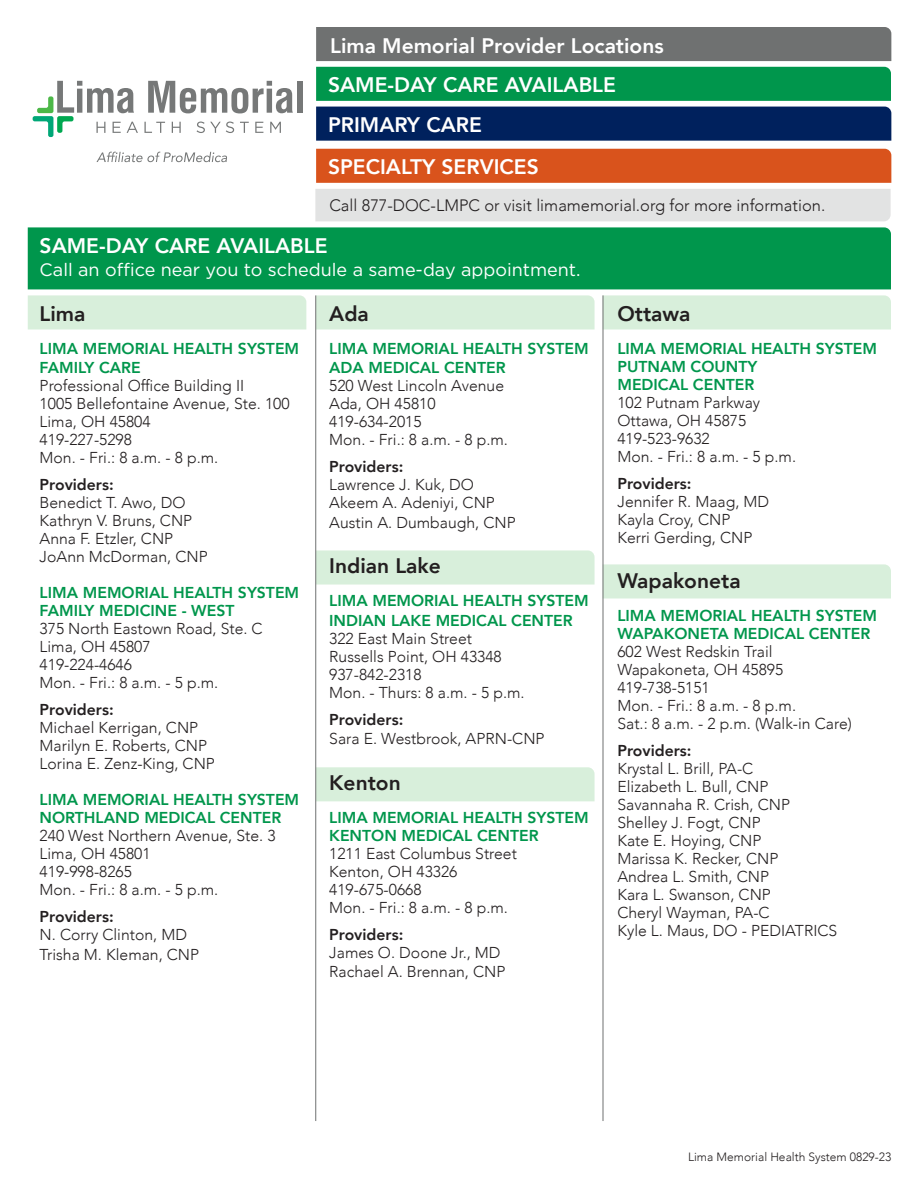
<style>
.page{position:relative;width:918px;height:1188px;background:#fff}
.page>*{position:absolute;margin:0;border:0;box-sizing:border-box;transform-origin:0 0}
.t1{font:800 21px/39.8px "Avenir";color:#fff}
.t2{font:800 21px "Avenir";color:#231f20}
.t3{font:18px "Gotham";color:#fff}
.t4{font:300 16.5px "Avenir";color:#231f20}
.t5{font:300 15.75px/18px "Avenir";color:#231f20}
.t6{font:800 15.75px/18px "Avenir";color:#00964c}
.t7{font:800 15.75px "Avenir";color:#231f20}
.t8{font:300 12px "Avenir";color:#231f20}
</style>
<div class="page">
<div style="left:316px;top:27px;width:575px;height:34px;background:#6f7171"></div>
<div style="left:28px;top:227px;width:863px;height:62px;background:#00964c"></div>
<div style="left:28px;top:295px;width:278px;height:35px;background:#d8efdb"></div>
<div style="left:604px;top:295px;width:287px;height:35px;background:#d8efdb"></div>
<div style="left:604px;top:564px;width:287px;height:35px;background:#d8efdb"></div>
<div style="left:316px;top:550px;width:279px;height:35px;background:#d8efdb"></div>
<div style="left:316px;top:767px;width:279px;height:34px;background:#d8efdb"></div>
<div style="left:316px;top:295px;width:279px;height:35px;background:#d8efdb"></div>
<hr style="left:315px;top:295px;width:1px;height:826px;background:#6f7171">
<hr style="left:603px;top:295px;width:1px;height:826px;background:#6f7171">
<div style="left:316px;top:67px;width:575px;height:34px;background:#00964c"></div>
<div style="left:316px;top:107px;width:575px;height:34px;background:#00215d"></div>
<div style="left:316px;top:149px;width:575px;height:34px;background:#d9531c"></div>
<div style="left:315px;top:189px;width:576px;height:32px;background:#e2e3e3"></div>
<svg style="left:148px;top:81px;width:145px;height:32px"></svg>
<div style="left:297px;top:81px;width:6px;height:32px;background:#767878"></div>
<svg style="left:33px;top:81px;width:105px;height:56px"></svg>
<svg style="left:144px;top:122px;width:21px;height:11px"></svg>
<svg style="left:172px;top:122px;width:9px;height:11px"></svg>
<svg style="left:197px;top:122px;width:37px;height:11px"></svg>
<svg style="left:240px;top:122px;width:9px;height:11px"></svg>
<svg style="left:255px;top:122px;width:8px;height:11px"></svg>
<svg style="left:270px;top:122px;width:11px;height:11px"></svg>
<svg style="left:96px;top:152px;width:131px;height:10px"></svg>
<h1 class="t1" style="left:330px;top:25px;width:335px">Lima Memorial Provider Locations</h1>
<h1 class="t1" style="left:328px;top:65px;width:290px">SAME-DAY CARE AVAILABLE<br>PRIMARY CARE</h1>
<h1 class="t1" style="left:328px;top:147px;width:212px">SPECIALTY SERVICES</h1>
<p class="t4" style="left:329px;top:195px;width:497px">Call 877-DOC-LMPC or visit limamemorial.org for more information.</p>
<h1 class="t1" style="left:40px;top:226px;width:290px">SAME-DAY CARE AVAILABLE</h1>
<p class="t3" style="left:40px;top:258px;width:543px">Call an office near you to schedule a same-day appointment.</p>
<h1 class="t2" style="left:40px;top:297px;width:47px">Lima</h1>
<p class="t6" style="left:40px;top:339px;width:261px;line-height:19.5px">LIMA MEMORIAL HEALTH SYSTEM<br>FAMILY CARE</p>
<p class="t5" style="left:40px;top:377px;width:251px">Professional Office Building II<br>1005 Bellefontaine Avenue, Ste. 100<br>Lima, OH 45804<br>419-227-5298<br>Mon. - Fri.: 8 a.m. - 8 p.m.</p>
<p class="t7" style="left:40px;top:473px;width:76px">Providers:</p>
<p class="t5" style="left:40px;top:494px;width:170px">Benedict T. Awo, DO<br>Kathryn V. Bruns, CNP<br>Anna F. Etzler, CNP<br>JoAnn McDorman, CNP</p>
<p class="t6" style="left:40px;top:584px;width:261px">LIMA MEMORIAL HEALTH SYSTEM<br>FAMILY MEDICINE - WEST</p>
<p class="t5" style="left:40px;top:620px;width:225px">375 North Eastown Road, Ste. C<br>Lima, OH 45807<br>419-224-4646<br>Mon. - Fri.: 8 a.m. - 5 p.m.</p>
<p class="t7" style="left:40px;top:698px;width:76px">Providers:</p>
<p class="t5" style="left:40px;top:719px;width:177px">Michael Kerrigan, CNP<br>Marilyn E. Roberts, CNP<br>Lorina E. Zenz-King, CNP</p>
<p class="t6" style="left:40px;top:791px;width:261px">LIMA MEMORIAL HEALTH SYSTEM<br>NORTHLAND MEDICAL CENTER</p>
<p class="t5" style="left:40px;top:827px;width:237px">240 West Northern Avenue, Ste. 3<br>Lima, OH 45801<br>419-998-8265<br>Mon. - Fri.: 8 a.m. - 5 p.m.</p>
<p class="t7" style="left:40px;top:905px;width:76px">Providers:</p>
<p class="t5" style="left:40px;top:925px;width:161px;line-height:19.5px">N. Corry Clinton, MD<br>Trisha M. Kleman, CNP</p>
<h1 class="t2" style="left:329px;top:297px;width:41px">Ada</h1>
<p class="t6" style="left:329px;top:339px;width:261px;line-height:19.5px">LIMA MEMORIAL HEALTH SYSTEM<br>ADA MEDICAL CENTER</p>
<p class="t5" style="left:329px;top:377px;width:180px">520 West Lincoln Avenue<br>Ada, OH 45810<br>419-634-2015<br>Mon. - Fri.: 8 a.m. - 8 p.m.</p>
<p class="t7" style="left:329px;top:455px;width:76px">Providers:</p>
<p class="t5" style="left:329px;top:476px;width:167px">Lawrence J. Kuk, DO<br>Akeem A. Adeniyi, CNP</p>
<p class="t5" style="left:329px;top:514px;width:188px">Austin A. Dumbaugh, CNP</p>
<h1 class="t2" style="left:329px;top:550px;width:113px">Indian Lake</h1>
<p class="t6" style="left:329px;top:591px;width:261px;line-height:19.5px">LIMA MEMORIAL HEALTH SYSTEM<br>INDIAN LAKE MEDICAL CENTER</p>
<p class="t5" style="left:329px;top:629px;width:197px">322 East Main Street<br>Russells Point, OH 43348<br>937-842-2318<br>Mon. - Thurs: 8 a.m. - 5 p.m.</p>
<p class="t7" style="left:329px;top:707px;width:76px">Providers:</p>
<p class="t5" style="left:329px;top:730px;width:217px">Sara E. Westbrook, APRN-CNP</p>
<h1 class="t2" style="left:329px;top:766px;width:73px">Kenton</h1>
<p class="t6" style="left:329px;top:808px;width:261px">LIMA MEMORIAL HEALTH SYSTEM<br>KENTON MEDICAL CENTER</p>
<p class="t5" style="left:329px;top:844px;width:189px">1211 East Columbus Street<br>Kenton, OH 43326<br>419-675-0668<br>Mon. - Fri.: 8 a.m. - 8 p.m.</p>
<p class="t7" style="left:329px;top:922px;width:76px">Providers:</p>
<p class="t5" style="left:329px;top:943px;width:178px;line-height:19.5px">James O. Doone Jr., MD<br>Rachael A. Brennan, CNP</p>
<h1 class="t2" style="left:617px;top:297px;width:75px">Ottawa</h1>
<p class="t6" style="left:617px;top:339px;width:261px">LIMA MEMORIAL HEALTH SYSTEM<br>PUTNAM COUNTY<br>MEDICAL CENTER</p>
<p class="t5" style="left:617px;top:394px;width:180px">102 Putnam Parkway<br>Ottawa, OH 45875<br>419-523-9632<br>Mon. - Fri.: 8 a.m. - 5 p.m.</p>
<p class="t7" style="left:617px;top:471px;width:76px">Providers:</p>
<p class="t5" style="left:617px;top:493px;width:153px">Jennifer R. Maag, MD<br>Kayla Croy, CNP<br>Kerri Gerding, CNP</p>
<h1 class="t2" style="left:617px;top:565px;width:125px">Wapakoneta</h1>
<p class="t6" style="left:617px;top:607px;width:261px">LIMA MEMORIAL HEALTH SYSTEM<br>WAPAKONETA MEDICAL CENTER</p>
<p class="t5" style="left:617px;top:643px;width:236px">602 West Redskin Trail<br>Wapakoneta, OH 45895<br>419-738-5151<br>Mon. - Fri.: 8 a.m. - 8 p.m.<br>Sat.: 8 a.m. - 2 p.m. (Walk-in Care)</p>
<p class="t7" style="left:617px;top:739px;width:76px">Providers:</p>
<p class="t5" style="left:617px;top:760px;width:221px">Krystal L. Brill, PA-C<br>Elizabeth L. Bull, CNP<br>Savannaha R. Crish, CNP<br>Shelley J. Fogt, CNP<br>Kate E. Hoying, CNP<br>Marissa K. Recker, CNP<br>Andrea L. Smith, CNP<br>Kara L. Swanson, CNP<br>Cheryl Wayman, PA-C<br>Kyle L. Maus, DO - PEDIATRICS</p>
<p class="t8" style="left:688px;top:1150px;width:205px">Lima Memorial Health System 0829-23</p>
</div>
